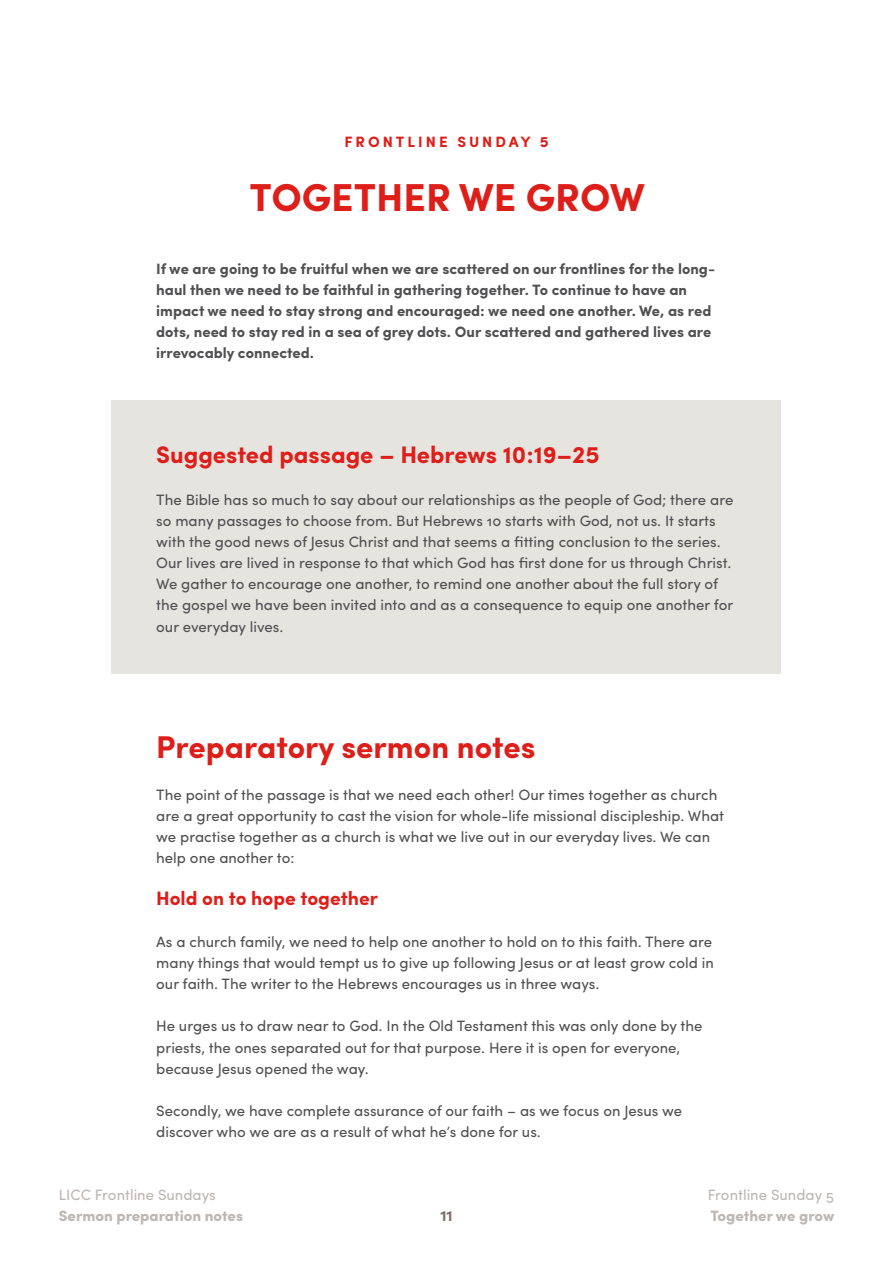
<style>
.page{position:relative;width:893px;height:1263px;background:#fff}
.page>*{position:absolute;margin:0;border:0;box-sizing:border-box;transform-origin:0 0}
.h2_service_title{font:700 39px "Sofia Pro";color:#de1e19}
.t1{font:700 31.5px "Sofia Pro";color:#de1e19}
.t2{font:700 24px "Sofia Pro";color:#de1e19}
.t3{font:700 19.5px "Sofia Pro";color:#de1e19}
.body{font:15px/21px "Sofia Pro";color:#505052}
.body_intro{font:700 15px/21px "Sofia Pro";color:#505052}
.t4{font:15px "Sofia Pro";color:#bdb7b3}
.t5{font:900 15px "Sofia Pro";color:#bdb7b3}
.h6_service{font:700 15px "Sofia Pro";letter-spacing:.2em;color:#de1e19}
.t6{font:900 15px "Sofia Pro";color:#7e706b}
</style>
<div class="page">
<div style="left:112px;top:400px;width:669px;height:274px;background:#e6e4df"></div>
<p class="h6_service" style="left:344px;top:131px;width:206px">FRONTLINE SUNDAY 5</p>
<p class="h2_service_title" style="left:249px;top:167px;width:397px">TOGETHER WE GROW</p>
<p class="body_intro" style="left:156px;top:257px;width:560px">If we are going to be fruitful when we are scattered on our frontlines for the long&shy;haul then we need to be faithful in gathering together. To continue to have an impact we need to stay strong and encouraged: we need one another. We, as red dots, need to stay red in a sea of grey dots. Our scattered and gathered lives are irrevocably connected.</p>
<p class="t2" style="left:156px;top:436px;width:445px">Suggested passage – Hebrews 10:19–25</p>
<p class="body" style="left:156px;top:488px;width:579px">The Bible has so much to say about our relationships as the people of God; there are so many passages to choose from. But Hebrews 10 starts with God, not us. It starts with the good news of Jesus Christ and that seems a fitting conclusion to the series.<br>Our lives are lived in response to that which God has first done for us through Christ.<br>We gather to encourage one another, to remind one another about the full story of the gospel we have been invited into and as a consequence to equip one another for our everyday lives.</p>
<p class="t1" style="left:156px;top:723px;width:381px">Preparatory sermon notes</p>
<p class="body" style="left:156px;top:783px;width:569px">The point of the passage is that we need each other! Our times together as church are a great opportunity to cast the vision for whole-life missional discipleship. What we practise together as a church is what we live out in our everyday lives. We can help one another to:</p>
<p class="t3" style="left:156px;top:883px;width:223px">Hold on to hope together</p>
<p class="body" style="left:156px;top:930px;width:559px;text-align:justify">As a church family, we need to help one another to hold on to this faith. There are many things that would tempt us to give up following Jesus or at least grow cold in our faith. The writer to the Hebrews encourages us in three ways.</p>
<p class="body" style="left:156px;top:1015px;width:548px">He urges us to draw near to God. In the Old Testament this was only done by the priests, the ones separated out for that purpose. Here it is open for everyone, because Jesus opened the way.</p>
<p class="body" style="left:156px;top:1099px;width:527px">Secondly, we have complete assurance of our faith – as we focus on Jesus we discover who we are as a result of what he’s done for us.</p>
<p class="t4" style="left:59px;top:1183px;width:159px">LICC Frontline Sundays</p>
<p class="t5" style="left:59px;top:1204px;width:186px">Sermon preparation notes</p>
<p class="t6" style="left:440px;top:1204px;width:14px">11</p>
<p class="t4" style="left:708px;top:1183px;width:128px">Frontline Sunday 5</p>
<p class="t5" style="left:710px;top:1204px;width:125px">Together we grow</p>
</div>
